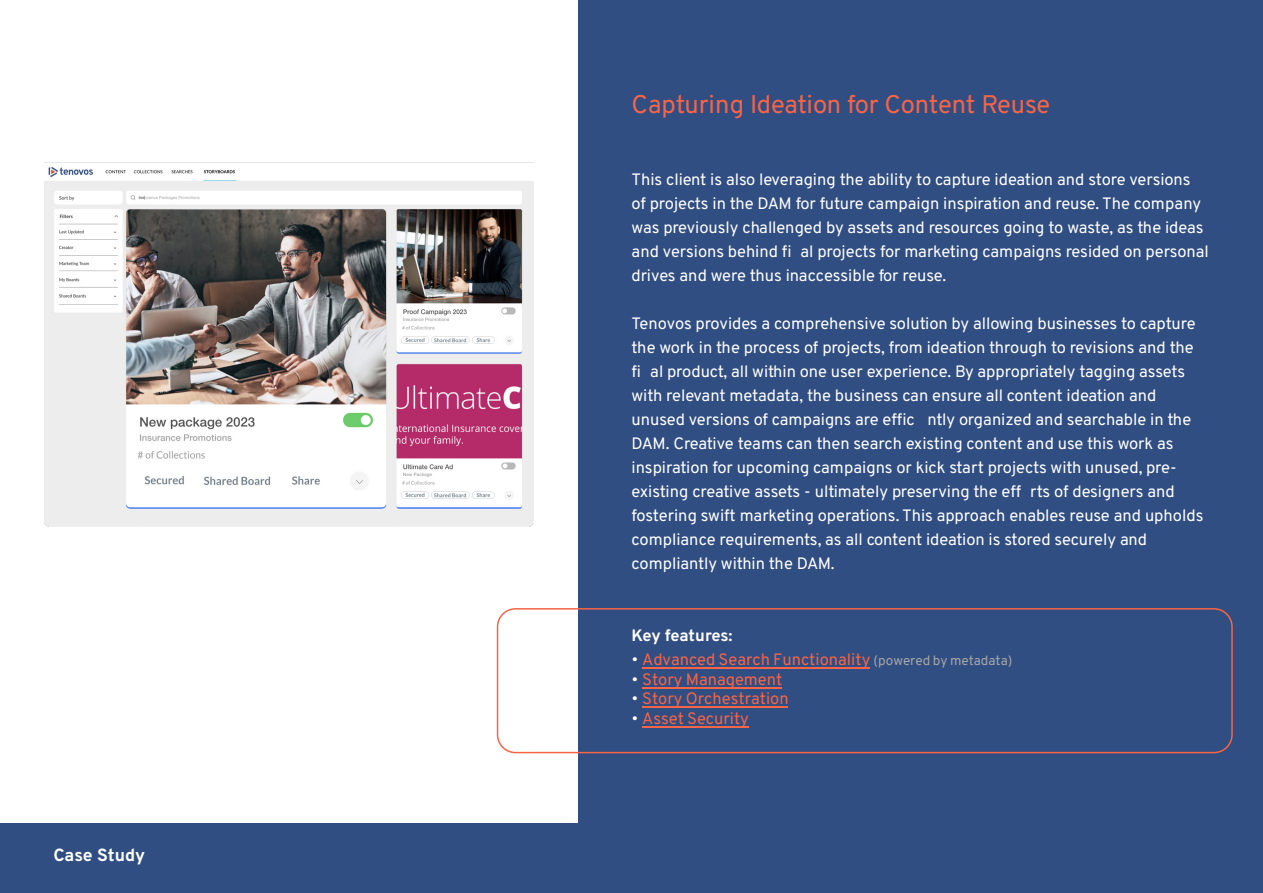
<style>
.page{position:relative;width:1263px;height:893px;background:#fff}
.page>*{position:absolute;margin:0;border:0;box-sizing:border-box;transform-origin:0 0}
.Body_text_1_-_left_justify{font:25.5px "Overpass";letter-spacing:-.01em;color:#f76446}
.Title_1{font:700 17.55px "Overpass";color:#fff}
.Body_text_1_-_left_justify-2{font:16.5px/24px "Overpass";color:#fff}
.Body_text_1_-_left_justify-3{font:16.5px "Overpass";color:#f76446}
.Body_text_1_-_left_justify-4{font:700 16.5px "Overpass";letter-spacing:-.015em;color:#fff}
.s1{color:#fff}
.s2{font-size:13.5px;color:#a6a6a6}
</style>
<div class="page">
<div style="left:578px;top:0;width:685px;height:893px;background:#304e82"></div>
<div style="left:0;top:824px;width:1263px;height:69px;background:#304e82"></div>
<div style="left:497px;top:608px;width:736px;height:145px;border:2px solid #f76446;border-radius:18px"></div>
<img style="left:44px;top:162px;width:490px;height:364px">
<hr style="left:642px;top:687px;width:140px;height:1px;background:#f76446">
<hr style="left:642px;top:707px;width:146px;height:1px;background:#f76446">
<hr style="left:642px;top:726px;width:107px;height:2px;background:#f76446">
<hr style="left:642px;top:667px;width:228px;height:1px;background:#f76446">
<p class="Title_1" style="left:53px;top:841px;width:93px">Case Study</p>
<p class="Body_text_1_-_left_justify" style="left:631px;top:84px;width:420px">Capturing Ideation for Content Reuse</p>
<p class="Body_text_1_-_left_justify-2" style="left:631px;top:166px;width:579px">This client is also leveraging the ability to capture ideation and store versions of projects in the DAM for future campaign inspiration and reuse. The company was previously challenged by assets and resources going to waste, as the ideas and versions behind fi al projects for marketing campaigns resided on personal drives and were thus inaccessible for reuse.</p>
<p class="Body_text_1_-_left_justify-2" style="left:631px;top:310px;width:573px">Tenovos provides a comprehensive solution by allowing businesses to capture the work in the process of projects, from ideation through to revisions and the fi al product, all within one user experience. By appropriately tagging assets with relevant metadata, the business can ensure all content ideation and unused versions of campaigns are effic ntly organized and searchable in the DAM. Creative teams can then search existing content and use this work as inspiration for upcoming campaigns or kick start projects with unused, pre&shy;existing creative assets - ultimately preserving the eff rts of designers and fostering swift marketing operations. This approach enables reuse and upholds compliance requirements, as all content ideation is stored securely and compliantly within the DAM.</p>
<p class="Body_text_1_-_left_justify-4" style="left:631px;top:622px;width:103px">Key features:</p>
<p class="Body_text_1_-_left_justify-3" style="left:631px;top:646px;width:382px"><span class="s1">•</span> Advanced Search Functionality <span class="s2">(powered by metadata)</span></p>
<p class="Body_text_1_-_left_justify-3" style="left:631px;top:666px;width:152px"><span class="s1">•</span> Story Management</p>
<p class="Body_text_1_-_left_justify-3" style="left:631px;top:685px;width:159px"><span class="s1">•</span> Story Orchestration</p>
<p class="Body_text_1_-_left_justify-3" style="left:631px;top:705px;width:119px"><span class="s1">•</span> Asset Security</p>
</div>
